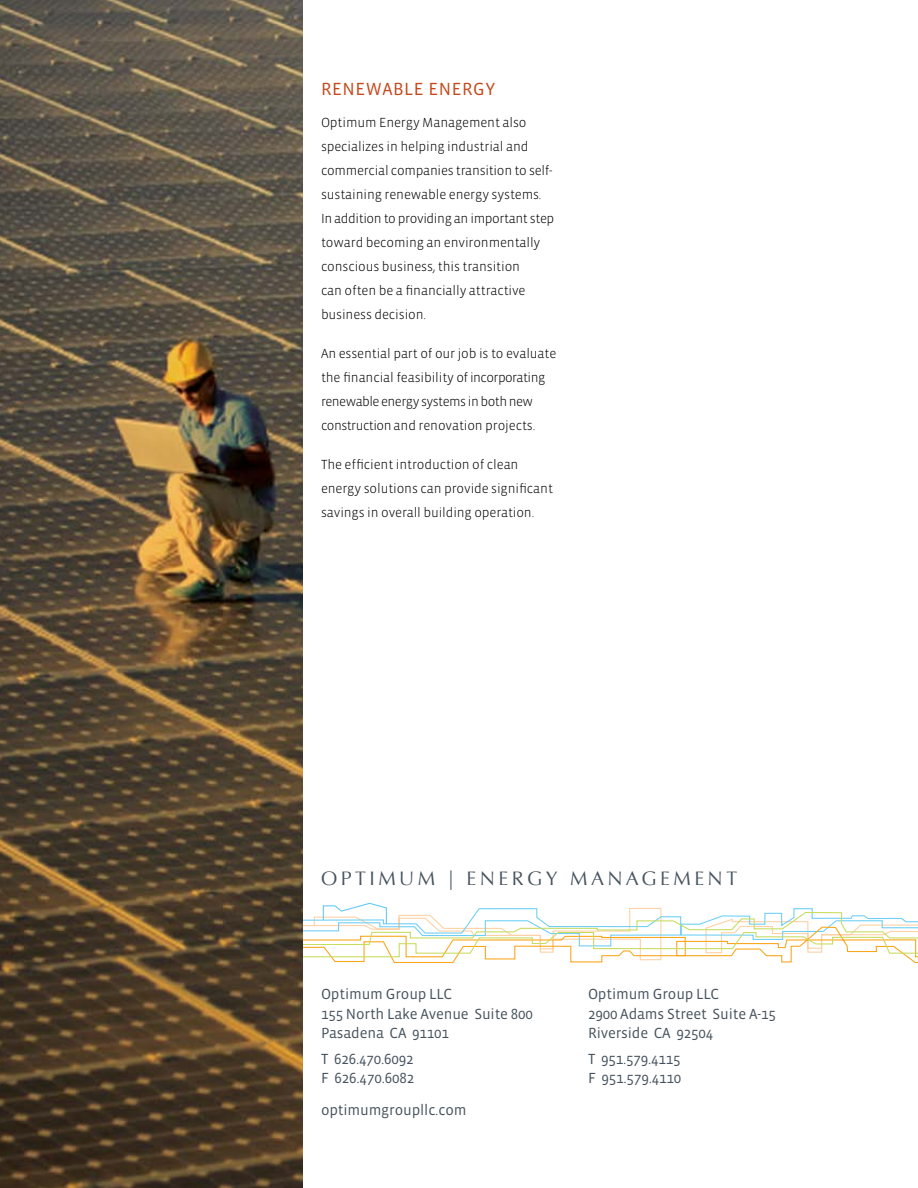
<style>
.page{position:relative;width:918px;height:1188px;background:#fff}
.page>*{position:absolute;margin:0;border:0;box-sizing:border-box;transform-origin:0 0}
.t1{font:19.5px "Optima";letter-spacing:.18em;color:#46535e}
.t2{font:18px "Vista Sans";letter-spacing:.03em;color:#c4481b}
.t3{font:15px/19.5px "Vista Sans";letter-spacing:-.01em;color:#46535e}
.t4{font:300 13.5px/24px "Vista Sans";letter-spacing:-.01em;color:#000}
</style>
<div class="page">
<svg style="left:303px;top:902px;width:615px;height:61px"></svg>
<img style="left:0;top:0;width:303px;height:1188px">
<h2 class="t2" style="left:321px;top:80px;width:176px">RENEWABLE ENERGY</h2>
<p class="t4" style="left:321px;top:110px;width:235px">Optimum Energy Management also specializes in helping industrial and commercial companies transition to self&shy;sustaining renewable energy systems.<br>In addition to providing an important step toward becoming an environmentally conscious business, this transition<br>can often be a financially attractive business decision.</p>
<p class="t4" style="left:321px;top:341px;width:237px">An essential part of our job is to evaluate the financial feasibility of incorporating renewable energy systems in both new construction and renovation projects.</p>
<p class="t4" style="left:321px;top:452px;width:234px">The efficient introduction of clean energy solutions can provide significant savings in overall building operation.</p>
<h1 class="t1" style="left:321px;top:867px;width:418px">OPTIMUM | ENERGY MAN AGE MEN T</h1>
<p class="t3" style="left:321px;top:985px;width:214px">Optimum Group LLC<br>155 North Lake Avenue Suite 800<br>Pasadena CA 91101</p>
<p class="t3" style="left:321px;top:1049px;width:95px">T 626.470.6092<br>F 626.470.6082</p>
<p class="t3" style="left:321px;top:1100px;width:147px">optimumgroupllc.com</p>
<p class="t3" style="left:588px;top:985px;width:189px">Optimum Group LLC<br>2900 Adams Street Suite A-15<br>Riverside CA 92504</p>
<p class="t3" style="left:588px;top:1049px;width:95px">T 951.579.4115<br>F 951.579.4110</p>
</div>
